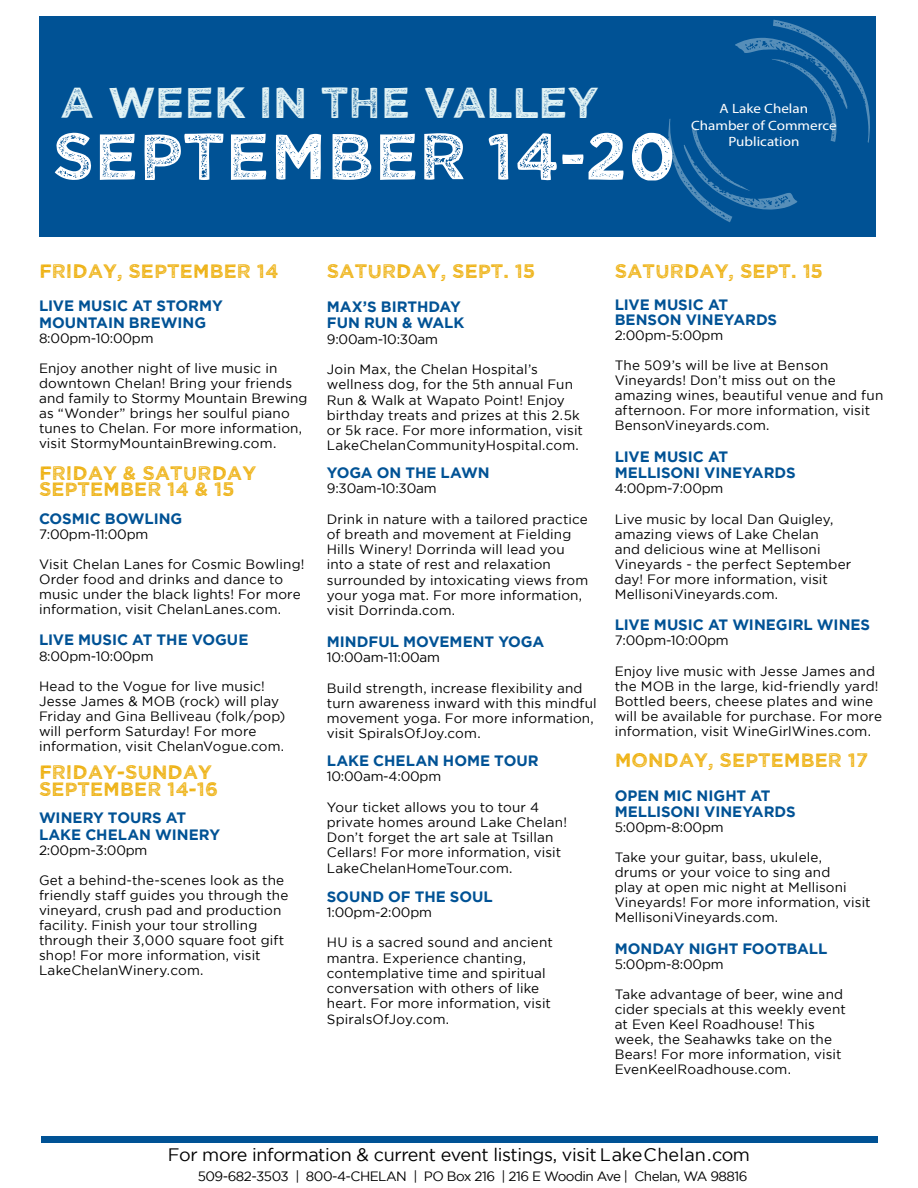
<style>
.page{position:relative;width:918px;height:1188px;background:#fff}
.page>*{position:absolute;margin:0;border:0;box-sizing:border-box;transform-origin:0 0}
.t1{font:66px "Wicked Grit";color:#fff}
.t2{font:43.5px "Wicked Grit";letter-spacing:-.01em;color:#e2f3f5}
.t3{font:19.5px/16.5px "Wicked Grit";color:#eeb111}
.t4{font:18px "Gotham";letter-spacing:-.02em;color:#000}
.t5{font:700 15px/16.5px "Gotham";color:#005295}
.t6{font:13.5px/15px "Gotham";letter-spacing:.01em;color:#000}
.t7{font:13.5px "Gotham";letter-spacing:-.015em;color:#000}
.t8{font:13.5px "Gotham";letter-spacing:-.04em;color:#000}
.t9{font:13.5px/16.2px "Myriad Pro";color:#fff;text-align:center;scale:1.12 1}
</style>
<div class="page">
<div style="left:39px;top:17px;width:837px;height:220px;background:#005295"></div>
<div style="left:41px;top:1136px;width:837px;height:6px;background:#005295"></div>
<svg style="left:668px;top:20px;width:202px;height:202px"></svg>
<h2 class="t2" style="left:60px;top:74px;width:541px">A WEEK IN THE VALLEY</h2>
<h1 class="t1" style="left:52px;top:114px;width:625px">SEPTEMBER 14-20</h1>
<p class="t9" style="left:691px;top:101px;width:132px">A Lake Chelan<br>Chamber of Commerce<br>Publication</p>
<h3 class="t3" style="left:39px;top:262px;width:241px">FRIDAY, SEPTEMBER 14</h3>
<p class="t5" style="left:39px;top:297px;width:185px">LIVE MUSIC AT STORMY<br>MOUNTAIN BREWING</p>
<p class="t7" style="left:39px;top:331px;width:116px">8:00pm-10:00pm</p>
<p class="t6" style="left:39px;top:361px;width:270px">Enjoy another night of live music in downtown Chelan! Bring your friends and family to Stormy Mountain Brewing as “Wonder” brings her soulful piano tunes to Chelan. For more information, visit StormyMountainBrewing.com.</p>
<h3 class="t3" style="left:39px;top:464px;width:219px">FRIDAY &amp; SATURDAY<br>SEPTEMBER 14 &amp; 15</h3>
<p class="t5" style="left:39px;top:510px;width:145px">COSMIC BOWLING</p>
<p class="t7" style="left:39px;top:526px;width:111px">7:00pm-11:00pm</p>
<p class="t6" style="left:39px;top:556px;width:267px">Visit Chelan Lanes for Cosmic Bowling!<br>Order food and drinks and dance to music under the black lights! For more information, visit ChelanLanes.com.</p>
<p class="t5" style="left:39px;top:632px;width:211px">LIVE MUSIC AT THE VOGUE</p>
<p class="t7" style="left:39px;top:648px;width:116px">8:00pm-10:00pm</p>
<p class="t6" style="left:39px;top:678px;width:248px">Head to the Vogue for live music!<br>Jesse James &amp; MOB (rock) will play Friday and Gina Belliveau (folk/pop) will perform Saturday! For more information, visit ChelanVogue.com.</p>
<h3 class="t3" style="left:39px;top:763px;width:181px">FRIDAY-SUNDAY<br>SEPTEMBER 14-16</h3>
<p class="t5" style="left:39px;top:809px;width:183px">WINERY TOURS AT<br>LAKE CHELAN WINERY</p>
<p class="t7" style="left:39px;top:843px;width:110px">2:00pm-3:00pm</p>
<p class="t6" style="left:39px;top:872px;width:251px">Get a behind-the-scenes look as the friendly staff guides you through the vineyard, crush pad and production facility. Finish your tour strolling through their 3,000 square foot gift shop! For more information, visit LakeChelanWinery.com.</p>
<h3 class="t3" style="left:327px;top:262px;width:210px">SATURDAY, SEPT. 15</h3>
<p class="t5" style="left:327px;top:298px;width:139px">MAX’S BIRTHDAY<br>FUN RUN &amp; WALK</p>
<p class="t7" style="left:327px;top:331px;width:113px">9:00am-10:30am</p>
<p class="t6" style="left:327px;top:362px;width:258px">Join Max, the Chelan Hospital’s wellness dog, for the 5th annual Fun Run &amp; Walk at Wapato Point! Enjoy birthday treats and prizes at this 2.5k or 5k race. For more information, visit LakeChelanCommunityHospital.com.</p>
<p class="t5" style="left:327px;top:464px;width:164px">YOGA ON THE LAWN</p>
<p class="t7" style="left:327px;top:481px;width:111px">9:30am-10:30am</p>
<p class="t6" style="left:327px;top:511px;width:263px">Drink in nature with a tailored practice of breath and movement at Fielding Hills Winery! Dorrinda will lead you into a state of rest and relaxation surrounded by intoxicating views from your yoga mat. For more information, visit Dorrinda.com.</p>
<p class="t5" style="left:327px;top:633px;width:219px">MINDFUL MOVEMENT YOGA</p>
<p class="t7" style="left:327px;top:650px;width:115px">10:00am-11:00am</p>
<p class="t6" style="left:327px;top:680px;width:271px">Build strength, increase flexibility and turn awareness inward with this mindful movement yoga. For more information, visit SpiralsOfJoy.com.</p>
<p class="t5" style="left:327px;top:752px;width:213px">LAKE CHELAN HOME TOUR</p>
<p class="t7" style="left:327px;top:769px;width:116px">10:00am-4:00pm</p>
<p class="t6" style="left:327px;top:799px;width:242px">Your ticket allows you to tour 4 private homes around Lake Chelan!<br>Don’t forget the art sale at Tsillan Cellars! For more information, visit LakeChelanHomeTour.com.</p>
<p class="t5" style="left:327px;top:888px;width:168px">SOUND OF THE SOUL</p>
<p class="t7" style="left:327px;top:905px;width:107px">1:00pm-2:00pm</p>
<p class="t6" style="left:327px;top:935px;width:228px">HU is a sacred sound and ancient mantra. Experience chanting, contemplative time and spiritual conversation with others of like heart. For more information, visit<br>SpiralsOfJoy.com.</p>
<h3 class="t3" style="left:615px;top:262px;width:210px">SATURDAY, SEPT. 15</h3>
<p class="t5" style="left:615px;top:297px;width:164px;line-height:15px">LIVE MUSIC AT<br>BENSON VINEYARDS</p>
<p class="t7" style="left:615px;top:328px;width:110px">2:00pm-5:00pm</p>
<p class="t6" style="left:615px;top:358px;width:270px">The 509’s will be live at Benson Vineyards! Don’t miss out on the amazing wines, beautiful venue and fun afternoon. For more information, visit BensonVineyards.com.</p>
<p class="t5" style="left:615px;top:448px;width:183px">LIVE MUSIC AT<br>MELLISONI VINEYARDS</p>
<p class="t7" style="left:615px;top:481px;width:110px">4:00pm-7:00pm</p>
<p class="t6" style="left:615px;top:511px;width:238px">Live music by local Dan Quigley, amazing views of Lake Chelan<br>and delicious wine at Mellisoni<br>Vineyards - the perfect September day! For more information, visit<br>MellisoniVineyards.com.</p>
<p class="t5" style="left:615px;top:617px;width:257px">LIVE MUSIC AT WINEGIRL WINES</p>
<p class="t7" style="left:615px;top:633px;width:116px">7:00pm-10:00pm</p>
<p class="t6" style="left:615px;top:663px;width:269px">Enjoy live music with Jesse James and the MOB in the large, kid-friendly yard!<br>Bottled beers, cheese plates and wine will be available for purchase. For more information, visit WineGirlWines.com.</p>
<h3 class="t3" style="left:615px;top:751px;width:255px">MONDAY, SEPTEMBER 17</h3>
<p class="t5" style="left:615px;top:787px;width:183px">OPEN MIC NIGHT AT<br>MELLISONI VINEYARDS</p>
<p class="t7" style="left:615px;top:820px;width:110px">5:00pm-8:00pm</p>
<p class="t6" style="left:615px;top:850px;width:258px">Take your guitar, bass, ukulele,<br>drums or your voice to sing and<br>play at open mic night at Mellisoni<br>Vineyards! For more information, visit<br>MellisoniVineyards.com.</p>
<p class="t5" style="left:615px;top:940px;width:214px">MONDAY NIGHT FOOTBALL</p>
<p class="t7" style="left:615px;top:957px;width:110px">5:00pm-8:00pm</p>
<p class="t6" style="left:615px;top:987px;width:233px">Take advantage of beer, wine and cider specials at this weekly event at Even Keel Roadhouse! This week, the Seahawks take on the<br>Bears! For more information, visit<br>EvenKeelRoadhouse.com.</p>
<h3 class="t4" style="left:168px;top:1145px;width:584px">For more information &amp; current event listings, visit LakeChelan.com</h3>
<p class="t8" style="left:198px;top:1169px;width:551px">509-682-3503 | 800-4-CHELAN | PO Box 216 | 216 E Woodin Ave | Chelan, WA 98816</p>
</div>
